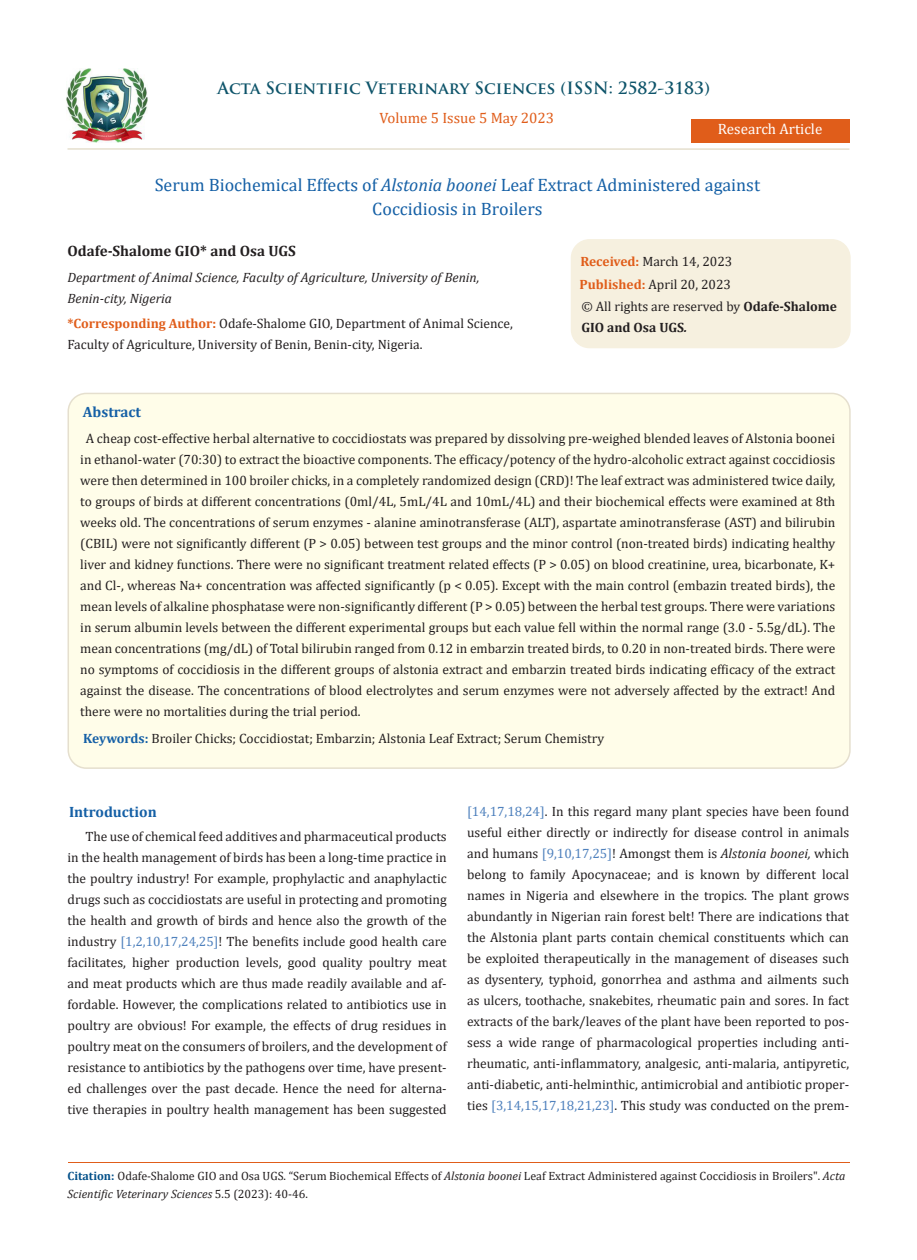
<style>
.page{position:relative;width:917px;height:1260px;background:#fff}
.page>*{position:absolute;margin:0;border:0;box-sizing:border-box;transform-origin:0 0}
.t1{font:18px/24px "Cambria";color:#1560a6;text-align:center}
.t2{font:700 16.5px "Trajan Pro";color:#0e546a}
.t3{font:700 15px "Cambria";color:#231f20}
.t4{font:15px "Cambria";color:#e05d1a}
.t5{font:700 15px "Cambria";color:#1560a6}
.t6{font:15px "Cambria";color:#fff}
.t7{font:13.5px/21px "Cambria";color:#231f20;text-align:justify}
.t8{font:italic 13.5px/21px "Cambria";color:#231f20}
.t9{font:700 13.5px/21px "Cambria";color:#231f20}
.t10{font:12px/18px "Cambria";color:#231f20}
.s1{font-style:italic}
.s2{font-weight:700;color:#e05d1a}
.s3{font-weight:400}
.s4{font-weight:700;color:#1560a6}
.s5{color:#4f81bd}
.s6{font-weight:700;color:#035089}
</style>
<div class="page">
<img style="left:67px;top:68px;width:80px;height:74px">
<div style="left:690px;top:119px;width:159px;height:23px;background:#e05d1a"></div>
<div style="left:571px;top:240px;width:278px;height:108px;background:#f6f0df;border-radius:18px"></div>
<div style="left:570px;top:239px;width:280px;height:109px;border:2px solid #f6f0df;border-radius:18px"></div>
<div style="left:68px;top:393px;width:781px;height:375px;background:#fffde9;border-radius:18px"></div>
<div style="left:67px;top:393px;width:783px;height:376px;border:2px solid #e5dfce;border-radius:18px"></div>
<hr style="left:68px;top:1163px;width:781px;height:1px;background:#e05d1a">
<hr style="left:67px;top:148px;width:782px;height:2px;background:#e5dfce">
<p class="t2" style="left:217px;top:77px;width:494px">Acta Scientific Veterinary Sciences (ISSN: 2582-3183)</p>
<p class="t4" style="left:379px;top:109px;width:176px">Volume 5 Issue 5 May 2023</p>
<p class="t6" style="left:717px;top:120px;width:106px">Research Article</p>
<p class="t1" style="left:155px;top:172px;width:607px">Serum Biochemical Effects of <span class="s1">Alstonia boonei</span> Leaf Extract Administered against<br>Coccidiosis in Broilers</p>
<p class="t3" style="left:67px;top:240px;width:230px">Odafe-Shalome GIO* and Osa UGS</p>
<p class="t8" style="left:67px;top:266px;width:413px">Department of Animal Science, Faculty of Agriculture, University of Benin,<br>Benin-city, Nigeria</p>
<p class="t7" style="left:67px;top:312px;width:447px"><span class="s2">*Corresponding Author:</span> Odafe-Shalome GIO, Department of Animal Science,<br>Faculty of Agriculture, University of Benin, Benin-city, Nigeria.</p>
<p class="t7" style="left:580px;top:251px;width:153px"><span class="s2">Received:</span> March 14, 2023</p>
<p class="t7" style="left:579px;top:274px;width:153px"><span class="s2">Published:</span> April 20, 2023</p>
<p class="t9" style="left:581px;top:295px;width:257px"><span class="s3">© All rights are reserved by</span> Odafe-Shalome<br>GIO and Osa UGS<span class="s1">.</span></p>
<p class="t5" style="left:83px;top:401px;width:60px">Abstract</p>
<p class="t7" style="left:80px;top:428px;width:756px;text-indent:5px">A cheap cost-effective herbal alternative to coccidiostats was prepared by dissolving pre-weighed blended leaves of Alstonia boonei in ethanol-water (70:30) to extract the bioactive components. The efficacy/potency of the hydro-alcoholic extract against coccidiosis were then determined in 100 broiler chicks, in a completely randomized design (CRD)! The leaf extract was administered twice daily, to groups of birds at different concentrations (0ml/4L, 5mL/4L and 10mL/4L) and their biochemical effects were examined at 8th weeks old. The concentrations of serum enzymes - alanine aminotransferase (ALT), aspartate aminotransferase (AST) and bilirubin (CBIL) were not significantly different (P &gt; 0.05) between test groups and the minor control (non-treated birds) indicating healthy liver and kidney functions. There were no significant treatment related effects (P &gt; 0.05) on blood creatinine, urea, bicarbonate, K+ and Cl-, whereas Na+ concentration was affected significantly (p &lt; 0.05). Except with the main control (embazin treated birds), the mean levels of alkaline phosphatase were non-significantly different (P &gt; 0.05) between the herbal test groups. There were variations in serum albumin levels between the different experimental groups but each value fell within the normal range (3.0 - 5.5g/dL). The mean concentrations (mg/dL) of Total bilirubin ranged from 0.12 in embarzin treated birds, to 0.20 in non-treated birds. There were no symptoms of coccidiosis in the different groups of alstonia extract and embarzin treated birds indicating efficacy of the extract against the disease. The concentrations of blood electrolytes and serum enzymes were not adversely affected by the extract! And there were no mortalities during the trial period.</p>
<p class="t7" style="left:83px;top:728px;width:522px"><span class="s4">Keywords:</span> Broiler Chicks; Coccidiostat; Embarzin; Alstonia Leaf Extract; Serum Chemistry</p>
<p class="t5" style="left:69px;top:801px;width:89px">Introduction</p>
<p class="t7" style="left:67px;top:826px;width:381px;text-indent:18px">The use of chemical feed additives and pharmaceutical products in the health management of birds has been a long-time practice in the poultry industry! For example, prophylactic and anaphylactic drugs such as coccidiostats are useful in protecting and promoting the health and growth of birds and hence also the growth of the industry <span class="s5">[1,2,10,17,24,25]</span>! The benefits include good health care facilitates, higher production levels, good quality poultry meat and meat products which are thus made readily available and af&shy;fordable. However, the complications related to antibiotics use in poultry are obvious! For example, the effects of drug residues in poultry meat on the consumers of broilers, and the development of resistance to antibiotics by the pathogens over time, have present&shy;ed challenges over the past decade. Hence the need for alterna&shy;tive therapies in poultry health management has been suggested</p>
<p class="t7" style="left:467px;top:801px;width:383px"><span class="s5">[14,17,18,24]</span>. In this regard many plant species have been found useful either directly or indirectly for disease control in animals and humans <span class="s5">[9,10,17,25]</span>! Amongst them is <span class="s1">Alstonia boonei,</span> which belong to family Apocynaceae; and is known by different local names in Nigeria and elsewhere in the tropics. The plant grows abundantly in Nigerian rain forest belt! There are indications that the Alstonia plant parts contain chemical constituents which can be exploited therapeutically in the management of diseases such as dysentery, typhoid, gonorrhea and asthma and ailments such as ulcers, toothache, snakebites, rheumatic pain and sores. In fact extracts of the bark/leaves of the plant have been reported to pos&shy;sess a wide range of pharmacological properties including anti&shy;rheumatic, anti-inflammatory, analgesic, anti-malaria, antipyretic, anti-diabetic, anti-helminthic, antimicrobial and antibiotic proper&shy;ties <span class="s5">[3,14,15,17,18,21,23]</span>. This study was conducted on the prem-</p>
<p class="t10" style="left:68px;top:1166px;width:779px"><span class="s6">Citation:</span> Odafe-Shalome GIO and Osa UGS. “Serum Biochemical Effects of <span class="s1">Alstonia boonei</span> Leaf Extract Administered against Coccidiosis in Broilers". <span class="s1">Acta<br>Scientific Veterinary Sciences</span> 5.5 (2023): 40-46.</p>
</div>
